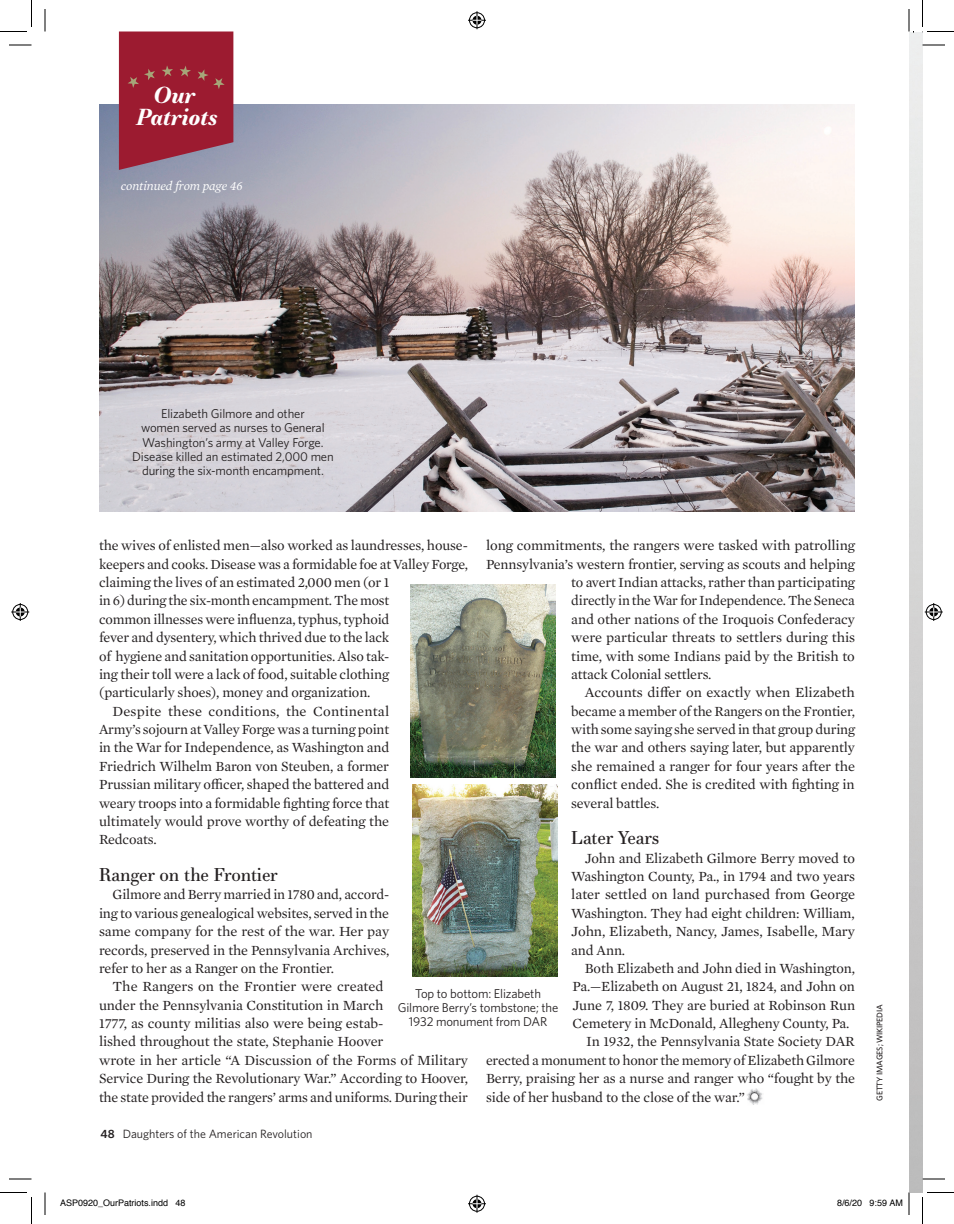
<style>
.page{position:relative;width:954px;height:1224px;background:#fff}
.page>*{position:absolute;margin:0;border:0;box-sizing:border-box;transform-origin:0 0}
.t1{font:italic 700 22.5px/21.1px "Essonnes Text";letter-spacing:-.02em;color:#fff;text-align:center}
.t2{font:18px "Essonnes Text";letter-spacing:-.01em;color:#231f20}
.t3{font:14.25px/18.3px "Mercury Text G1";letter-spacing:-.01em;color:#231f20;text-align:justify}
.t4{font:14.25px "Mercury Text G1";letter-spacing:.01em;color:#231f20}
.t5{font:12.75px/14.2px "Whitney";letter-spacing:-.01em;color:#231f20;text-align:center}
.t6{font:italic 12.75px "Mercury Text G1";letter-spacing:-.01em;color:#fff}
.t7{font:12px "Whitney";color:#231f20}
.t8{font:9px "Helvetica";color:#000}
.t9{font:500 8.25px "Whitney";letter-spacing:-.015em;color:#231f20}
.s1{font-weight:600}
</style>
<div class="page">
<img style="left:99px;top:105px;width:756px;height:406px">
<svg style="left:119px;top:32px;width:114px;height:138px"></svg>
<img style="left:747px;top:1088px;width:16px;height:17px">
<img style="left:411px;top:584px;width:145px;height:193px">
<img style="left:412px;top:785px;width:145px;height:192px">
<svg style="left:9px;top:45px;width:23px;height:1px"></svg>
<svg style="left:922px;top:45px;width:23px;height:1px"></svg>
<svg style="left:9px;top:1179px;width:23px;height:1px"></svg>
<svg style="left:922px;top:1179px;width:23px;height:1px"></svg>
<svg style="left:45px;top:9px;width:1px;height:23px"></svg>
<svg style="left:45px;top:1192px;width:1px;height:23px"></svg>
<svg style="left:909px;top:9px;width:5px;height:25px"></svg>
<svg style="left:909px;top:1192px;width:5px;height:23px"></svg>
<svg style="left:0;top:0;width:32px;height:32px"></svg>
<svg style="left:0;top:1192px;width:32px;height:32px"></svg>
<svg style="left:922px;top:0;width:32px;height:34px"></svg>
<svg style="left:922px;top:1192px;width:32px;height:32px"></svg>
<svg style="left:468px;top:11px;width:18px;height:18px"></svg>
<svg style="left:468px;top:1195px;width:18px;height:18px"></svg>
<svg style="left:11px;top:603px;width:18px;height:18px"></svg>
<svg style="left:925px;top:603px;width:18px;height:18px"></svg>
<h1 class="t1" style="left:136px;top:84px;width:83px">Our<br>Patriots</h1>
<p class="t6" style="left:121px;top:177px;width:124px">continued from page 46</p>
<p class="t5" style="left:132px;top:406px;width:203px">Elizabeth Gilmore and other<br>women served as nurses to General Washington’s army at Valley Forge.<br>Disease killed an estimated 2,000 men during the six-month encampment.</p>
<p class="t3" style="left:99px;top:536px;width:371px">the wives of enlisted men—also worked as laundresses, house-</p>
<p class="t3" style="left:99px;top:554px;width:371px">keepers and cooks. Disease was a formidable foe at Valley Forge,</p>
<p class="t3" style="left:99px;top:572px;width:292px">claiming the lives of an estimated 2,000 men (or 1</p>
<p class="t3" style="left:99px;top:591px;width:292px">in 6) during the six-month encampment. The most</p>
<p class="t3" style="left:99px;top:609px;width:292px">common illnesses were influenza, typhus, typhoid</p>
<p class="t3" style="left:99px;top:628px;width:292px">fever and dysentery, which thrived due to the lack</p>
<p class="t3" style="left:99px;top:646px;width:292px">of hygiene and sanitation opportunities. Also tak-</p>
<p class="t3" style="left:99px;top:664px;width:292px">ing their toll were a lack of food, suitable clothing</p>
<p class="t3" style="left:99px;top:683px;width:273px">(particularly shoes), money and organization.</p>
<p class="t4" style="left:112px;top:701px;width:278px">Despite these conditions, the Continental</p>
<p class="t3" style="left:99px;top:719px;width:292px">Army’s sojourn at Valley Forge was a turning point</p>
<p class="t3" style="left:99px;top:738px;width:292px">in the War for Independence, as Washington and</p>
<p class="t3" style="left:99px;top:756px;width:292px">Friedrich Wilhelm Baron von Steuben, a former</p>
<p class="t3" style="left:99px;top:775px;width:292px">Prussian military officer, shaped the battered and</p>
<p class="t3" style="left:99px;top:793px;width:292px">weary troops into a formidable fighting force that</p>
<p class="t3" style="left:99px;top:811px;width:292px">ultimately would prove worthy of defeating the</p>
<p class="t3" style="left:99px;top:830px;width:59px">Redcoats.</p>
<p class="t2" style="left:99px;top:862px;width:180px">Ranger on the Frontier</p>
<p class="t3" style="left:99px;top:885px;width:292px;text-indent:14px">Gilmore and Berry married in 1780 and, accord&shy;ing to various genealogical websites, served in the same company for the rest of the war. Her pay records, preserved in the Pennsylvania Archives, refer to her as a Ranger on the Frontier.</p>
<p class="t3" style="left:99px;top:977px;width:371px;text-align:left;text-indent:14px">The Rangers on the Frontier were created<br>under the Pennsylvania Constitution in March<br>1777, as county militias also were being estab-<br>lished throughout the state, Stephanie Hoover<br>wrote in her article “A Discussion of the Forms of Military Service During the Revolutionary War.” According to Hoover, the state provided the rangers’ arms and uniforms. During their</p>
<p class="t3" style="left:486px;top:536px;width:371px">long commitments, the rangers were tasked with patrolling</p>
<p class="t3" style="left:486px;top:554px;width:371px">Pennsylvania’s western frontier, serving as scouts and helping</p>
<p class="t3" style="left:571px;top:572px;width:285px">to avert Indian attacks, rather than participating</p>
<p class="t3" style="left:571px;top:591px;width:285px">directly in the War for Independence. The Seneca</p>
<p class="t3" style="left:571px;top:609px;width:285px">and other nations of the Iroquois Confederacy</p>
<p class="t3" style="left:571px;top:628px;width:285px">were particular threats to settlers during this</p>
<p class="t3" style="left:571px;top:646px;width:285px">time, with some Indians paid by the British to</p>
<p class="t3" style="left:571px;top:664px;width:142px">attack Colonial settlers.</p>
<p class="t3" style="left:585px;top:683px;width:272px">Accounts differ on exactly when Elizabeth</p>
<p class="t3" style="left:571px;top:701px;width:285px">became a member of the Rangers on the Frontier,</p>
<p class="t3" style="left:571px;top:719px;width:285px">with some saying she served in that group during</p>
<p class="t3" style="left:571px;top:738px;width:285px">the war and others saying later, but apparently</p>
<p class="t3" style="left:571px;top:756px;width:285px">she remained a ranger for four years after the</p>
<p class="t3" style="left:571px;top:775px;width:285px">conflict ended. She is credited with fighting in</p>
<p class="t3" style="left:571px;top:793px;width:90px">several battles.</p>
<p class="t2" style="left:571px;top:825px;width:90px">Later Years</p>
<p class="t3" style="left:571px;top:848px;width:285px;text-indent:14px">John and Elizabeth Gilmore Berry moved to Washington County, Pa., in 1794 and two years later settled on land purchased from George Washington. They had eight children: William, John, Elizabeth, Nancy, James, Isabelle, Mary and Ann.</p>
<p class="t3" style="left:585px;top:958px;width:272px">Both Elizabeth and John died in Washington,</p>
<p class="t3" style="left:573px;top:977px;width:284px">Pa.—Elizabeth on August 21, 1824, and John on</p>
<p class="t3" style="left:573px;top:995px;width:284px">June 7, 1809. They are buried at Robinson Run</p>
<p class="t3" style="left:573px;top:1013px;width:278px">Cemetery in McDonald, Allegheny County, Pa.</p>
<p class="t3" style="left:586px;top:1032px;width:270px">In 1932, the Pennsylvania State Society DAR</p>
<p class="t3" style="left:486px;top:1050px;width:370px">erected a monument to honor the memory of Elizabeth Gilmore</p>
<p class="t3" style="left:486px;top:1069px;width:371px">Berry, praising her as a nurse and ranger who “fought by the</p>
<p class="t3" style="left:486px;top:1087px;width:260px">side of her husband to the close of the war.”</p>
<p class="t5" style="left:398px;top:986px;width:162px">Top to bottom: Elizabeth<br>Gilmore Berry’s tombstone; the<br>1932 monument from DAR</p>
<p class="t7" style="left:100px;top:1126px;width:214px"><span class="s1">48</span> Daughters of the American Revolution</p>
<p class="t9" style="left:874px;top:1101px;width:98px;rotate:-90deg">GETTY IMAGES; WIKIPEDIA</p>
<p class="t8" style="left:60px;top:1196px;width:127px">ASP0920_OurPatriots.indd 48</p>
<p class="t8" style="left:837px;top:1196px;width:68px">8/6/20 9:59 AM</p>
</div>
